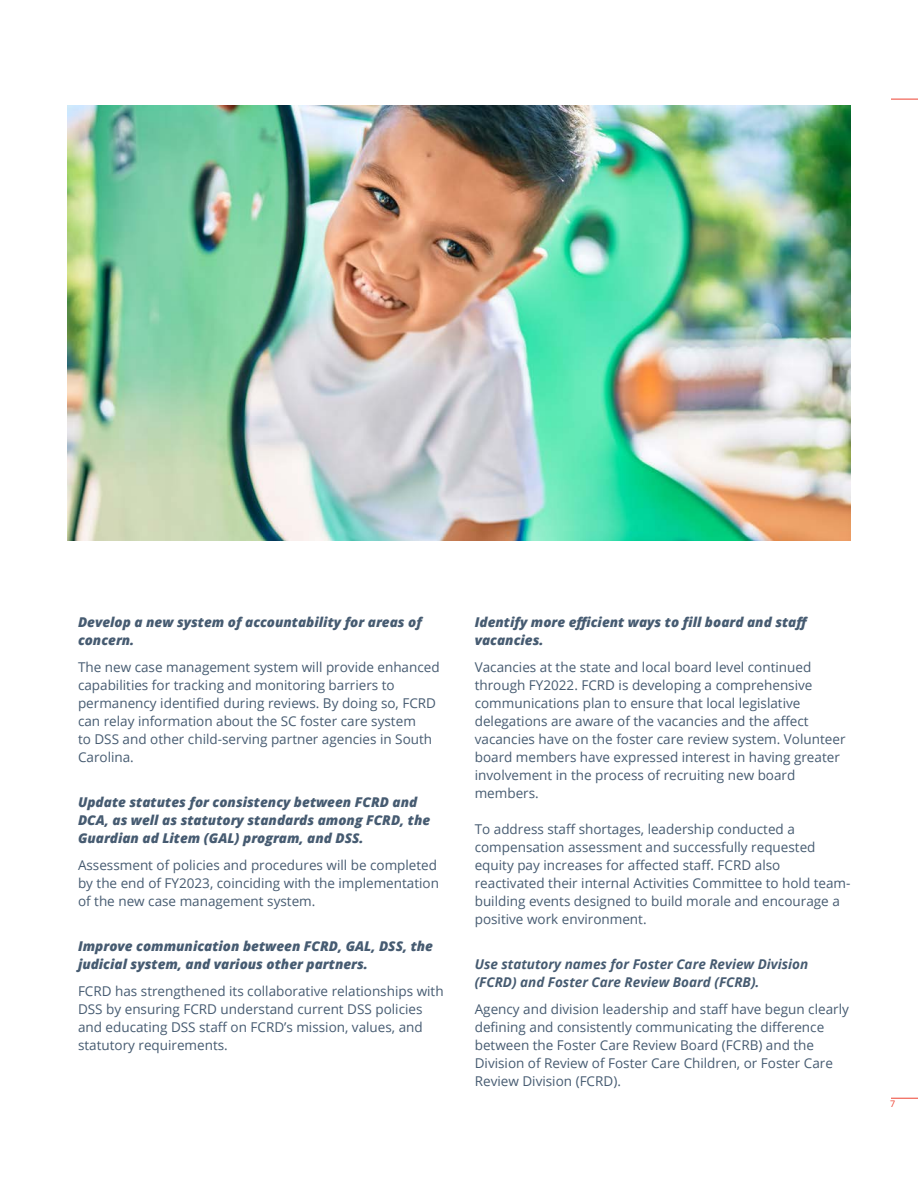
<style>
.page{position:relative;width:918px;height:1188px;background:#fff}
.page>*{position:absolute;margin:0;border:0;box-sizing:border-box;transform-origin:0 0}
.Body_Text{font:13.5px/18px "Open Sans";color:#465b71}
.Body_Text-2{font:italic 800 13.5px/18px "Open Sans";color:#465b71}
.Body_Text-3{font:italic 700 13.5px/18px "Open Sans";color:#465b71}
.t1{font:9px "Open Sans";color:#ee4232}
</style>
<div class="page">
<svg style="left:891px;top:99px;width:27px;height:1px"></svg>
<svg style="left:891px;top:1098px;width:27px;height:1px"></svg>
<img style="left:68px;top:106px;width:782px;height:434px">
<p class="Body_Text-2" style="left:78px;top:612px;width:345px">Develop a new system of accountability for areas of concern.</p>
<p class="Body_Text" style="left:78px;top:658px;width:363px">The new case management system will provide enhanced capabilities for tracking and monitoring barriers to permanency identified during reviews. By doing so, FCRD can relay information about the SC foster care system<br>to DSS and other child-serving partner agencies in South Carolina.</p>
<p class="Body_Text-2" style="left:78px;top:792px;width:354px">Update statutes for consistency between FCRD and<br>DCA, as well as statutory standards among FCRD, the<br>Guardian ad Litem (GAL) program, and DSS.</p>
<p class="Body_Text" style="left:78px;top:856px;width:363px">Assessment of policies and procedures will be completed by the end of FY2023, coinciding with the implementation of the new case management system.</p>
<p class="Body_Text-2" style="left:78px;top:936px;width:357px">Improve communication between FCRD, GAL, DSS, the judicial system, and various other partners.</p>
<p class="Body_Text" style="left:78px;top:982px;width:367px">FCRD has strengthened its collaborative relationships with DSS by ensuring FCRD understand current DSS policies and educating DSS staff on FCRD’s mission, values, and statutory requirements.</p>
<p class="Body_Text-2" style="left:475px;top:612px;width:336px">Identify more efficient ways to fill board and staff vacancies.</p>
<p class="Body_Text" style="left:475px;top:658px;width:372px">Vacancies at the state and local board level continued through FY2022. FCRD is developing a comprehensive communications plan to ensure that local legislative delegations are aware of the vacancies and the affect vacancies have on the foster care review system. Volunteer board members have expressed interest in having greater involvement in the process of recruiting new board members.</p>
<p class="Body_Text" style="left:475px;top:820px;width:377px">To address staff shortages, leadership conducted a compensation assessment and successfully requested equity pay increases for affected staff. FCRD also reactivated their internal Activities Committee to hold team&shy;building events designed to build morale and encourage a positive work environment.</p>
<p class="Body_Text-3" style="left:475px;top:955px;width:335px">Use statutory names for Foster Care Review Division (FCRD) and Foster Care Review Board (FCRB).</p>
<p class="Body_Text" style="left:475px;top:1000px;width:376px">Agency and division leadership and staff have begun clearly defining and consistently communicating the difference between the Foster Care Review Board (FCRB) and the Division of Review of Foster Care Children, or Foster Care Review Division (FCRD).</p>
<p class="t1" style="left:890px;top:1097px;width:7px">7</p>
</div>
